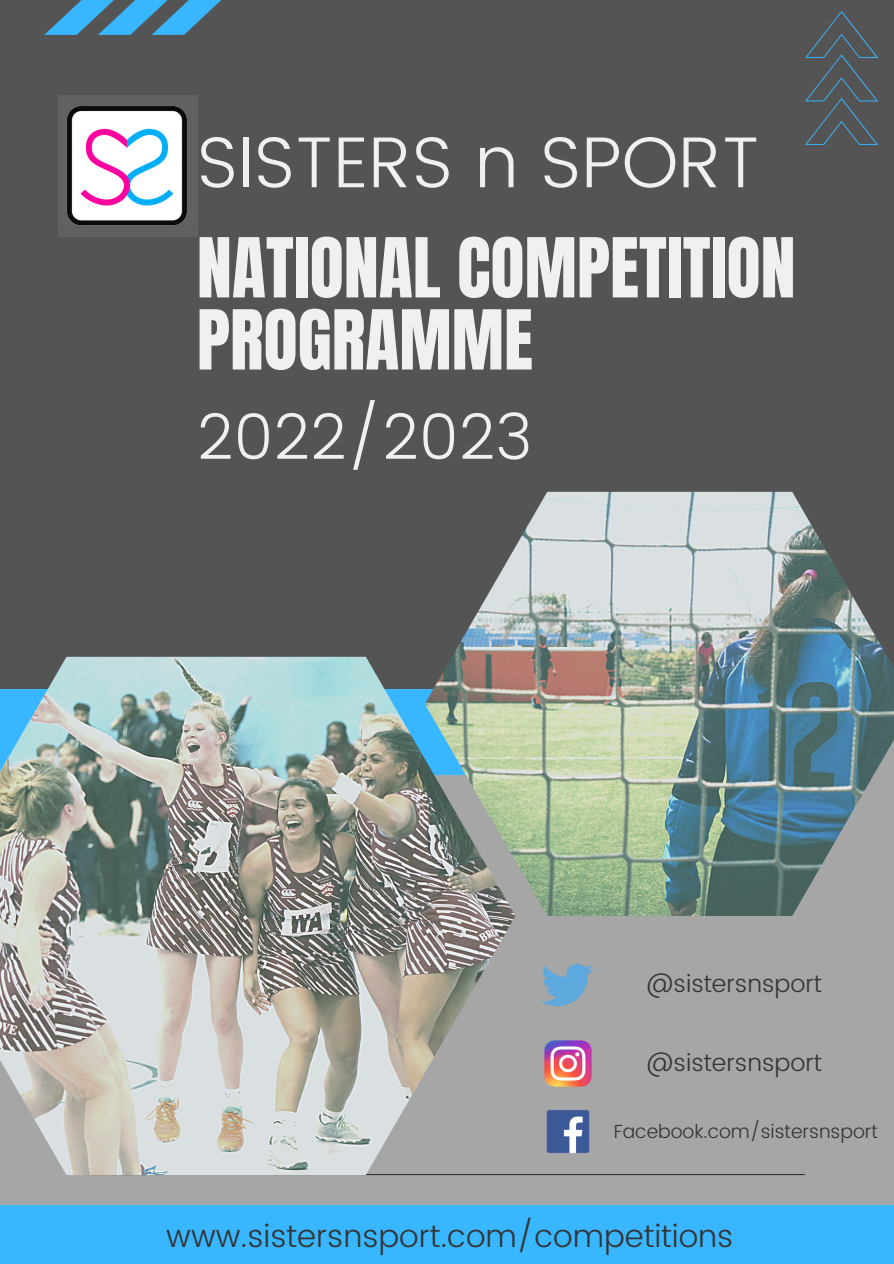
<style>
.page{position:relative;width:894px;height:1264px;background:#fff}
.page>*{position:absolute;margin:0;border:0;box-sizing:border-box;transform-origin:0 0}
.t1{font:300 72px "Poppins";color:#f1f0f0}
.t2{font:70.2px/72px "Anton";color:#f1f0f0}
.t3{font:300 63px "Poppins";color:#f1f0f0}
.t4{font:300 31.2px "Poppins";color:#343434}
.t5{font:300 24px "Poppins";color:#343434}
.t6{font:300 19.05px "Poppins";color:#343434}
</style>
<div class="page">
<div style="left:0;top:0;width:893px;height:1263px;background:#a6a6a6"></div>
<div style="left:0;top:0;width:893px;height:732px;background:#545454"></div>
<img style="left:453px;top:492px;width:440px;height:424px">
<hr style="left:90px;top:1173px;width:714px;height:2px;background:#343434">
<svg style="left:44px;top:0;width:177px;height:35px"></svg>
<svg style="left:805px;top:11px;width:72px;height:134px"></svg>
<img style="left:59px;top:95px;width:138px;height:141px">
<img style="left:0;top:656px;width:515px;height:519px">
<div style="left:0;top:1204px;width:893px;height:59px;background:#38b6ff"></div>
<img style="left:542px;top:963px;width:51px;height:44px">
<img style="left:544px;top:1040px;width:47px;height:46px">
<img style="left:546px;top:1110px;width:44px;height:43px">
<p class="t1" style="left:197px;top:120px;width:564px">SISTERS n SPORT</p>
<p class="t2" style="left:197px;top:233px;width:600px">NATIONAL COMPETITION<br>PROGRAMME</p>
<p class="t3" style="left:197px;top:401px;width:337px">2022/2023</p>
<p class="t5" style="left:646px;top:969px;width:177px">@sistersnsport</p>
<p class="t5" style="left:646px;top:1048px;width:177px">@sistersnsport</p>
<p class="t6" style="left:613px;top:1119px;width:266px">Facebook.com/sistersnsport</p>
<p class="t4" style="left:166px;top:1218px;width:568px">www.sistersnsport.com/competitions</p>
</div>
